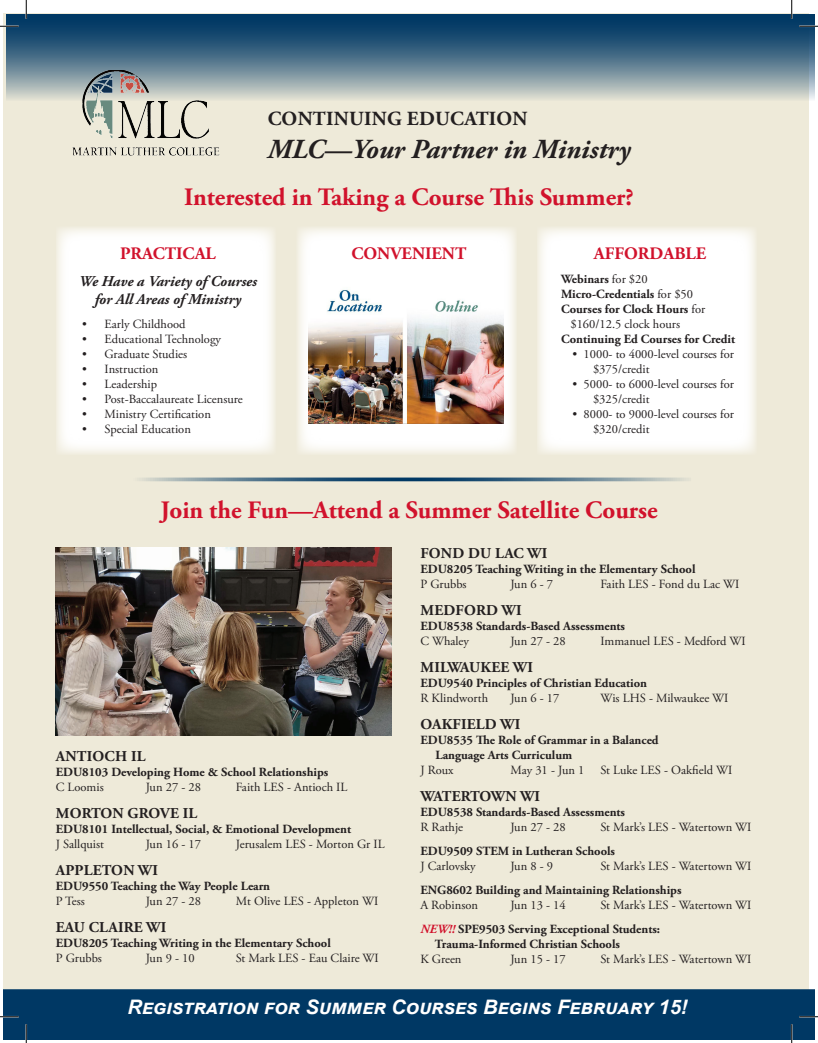
<style>
.page{position:relative;width:818px;height:1043px;background:#fff}
.page>*{position:absolute;margin:0;border:0;box-sizing:border-box;transform-origin:0 0}
.t1{font:italic 700 27.5px "Adobe Garamond Pro";color:#231f20}
.t2{font:700 25px "Adobe Garamond Pro";color:#d1122c}
.t3{font:italic 700 20px "Arial";color:#fff}
.t4{font:700 20px "Adobe Garamond Pro";letter-spacing:.015em;color:#231f20}
.t5{font:700 17.5px "Adobe Garamond Pro";color:#d1122c}
.t6{font:700 15px "Adobe Garamond Pro";letter-spacing:.015em;color:#231f20}
.t7{font:italic 700 15px "Adobe Garamond Pro";color:#231f20}
.t8{font:700 15px "Adobe Garamond Pro";letter-spacing:-.02em;color:#231f20}
.t9{font:12.5px/15px "Adobe Garamond Pro";color:#231f20}
.t10{font:700 12.5px/15px "Adobe Garamond Pro";color:#231f20}
.s1{font-weight:400}
.s2{font-style:italic;color:#d1122c}
</style>
<div class="page">
<div style="left:4px;top:13px;width:804px;height:980px;background:#eeead9"></div>
<svg style="left:298px;top:228px;width:218px;height:225px;background:#fbfbf8"></svg>
<div style="left:536px;top:226px;width:221px;height:229px;background:#fff"></div>
<div style="left:56px;top:226px;width:220px;height:229px;background:#fff"></div>
<svg style="left:6px;top:14px;width:808px;height:87px;background:#51748b"></svg>
<div style="left:4px;top:989px;width:810px;height:50px;background:#003864"></div>
<img style="left:64px;top:70px;width:169px;height:86px">
<img style="left:56px;top:547px;width:335px;height:188px">
<svg style="left:139px;top:477px;width:550px;height:4px;background:#6a8798"></svg>
<img style="left:308px;top:275px;width:195px;height:149px">
<svg style="left:0;top:25px;width:19px;height:2px"></svg>
<svg style="left:799px;top:25px;width:19px;height:2px"></svg>
<svg style="left:0;top:1015px;width:19px;height:2px"></svg>
<svg style="left:799px;top:1015px;width:19px;height:2px"></svg>
<svg style="left:25px;top:0;width:2px;height:19px"></svg>
<svg style="left:25px;top:1024px;width:2px;height:18px"></svg>
<svg style="left:790px;top:0;width:2px;height:19px"></svg>
<svg style="left:790px;top:1024px;width:2px;height:18px"></svg>
<p class="t4" style="left:268px;top:107px;width:261px">CONTINUING EDUCATION</p>
<p class="t1" style="left:268px;top:133px;width:364px">MLC—Your Partner in Ministry</p>
<p class="t2" style="left:184px;top:183px;width:451px">Interested in Taking a Course This Summer?</p>
<p class="t5" style="left:120px;top:243px;width:97px">PRACTICAL</p>
<p class="t7" style="left:79px;top:272px;width:180px">We Have a Variety of Courses</p>
<p class="t7" style="left:95px;top:290px;width:148px">for All Areas of Ministry</p>
<p class="t9" style="left:82px;top:316px;width:105px">• Early Childhood</p>
<p class="t9" style="left:82px;top:331px;width:140px">• Educational Technology</p>
<p class="t9" style="left:82px;top:346px;width:107px">• Graduate Studies</p>
<p class="t9" style="left:82px;top:361px;width:78px">• Instruction</p>
<p class="t9" style="left:82px;top:376px;width:76px">• Leadership</p>
<p class="t9" style="left:82px;top:391px;width:162px">• Post-Baccalaureate Licensure</p>
<p class="t9" style="left:82px;top:406px;width:130px">• Ministry Certification</p>
<p class="t9" style="left:82px;top:421px;width:110px">• Special Education</p>
<p class="t5" style="left:351px;top:243px;width:116px">CONVENIENT</p>
<p class="t5" style="left:594px;top:243px;width:114px">AFFORDABLE</p>
<p class="t10" style="left:561px;top:271px;width:88px">Webinars <span class="s1">for $20</span></p>
<p class="t10" style="left:561px;top:286px;width:133px">Micro-Credentials <span class="s1">for $50</span></p>
<p class="t10" style="left:561px;top:301px;width:146px">Courses for Clock Hours <span class="s1">for</span></p>
<p class="t9" style="left:570px;top:317px;width:111px">$160/12.5 clock hours</p>
<p class="t10" style="left:561px;top:331px;width:175px">Continuing Ed Courses for Credit</p>
<p class="t9" style="left:593px;top:347px;width:142px;text-indent:-21px">• 1000- to 4000-level courses for $375/credit</p>
<p class="t9" style="left:593px;top:377px;width:142px;text-indent:-21px">• 5000- to 6000-level courses for $325/credit</p>
<p class="t9" style="left:593px;top:407px;width:142px;text-indent:-21px">• 8000- to 9000-level courses for $320/credit</p>
<p class="t2" style="left:160px;top:496px;width:498px">Join the Fun—Attend a Summer Satellite Course</p>
<p class="t6" style="left:56px;top:747px;width:91px">ANTIOCH IL</p>
<p class="t10" style="left:56px;top:764px;width:274px">EDU8103 Developing Home &amp; School Relationships</p>
<p class="t9" style="left:56px;top:780px;width:49px">C Loomis</p>
<p class="t9" style="left:146px;top:780px;width:57px">Jun 27 - 28</p>
<p class="t9" style="left:236px;top:780px;width:113px">Faith LES - Antioch IL</p>
<p class="t6" style="left:56px;top:804px;width:143px">MORTON GROVE IL</p>
<p class="t10" style="left:56px;top:821px;width:297px">EDU8101 Intellectual, Social, &amp; Emotional Development</p>
<p class="t9" style="left:56px;top:837px;width:50px">J Sallquist</p>
<p class="t9" style="left:146px;top:837px;width:57px">Jun 16 - 17</p>
<p class="t9" style="left:236px;top:837px;width:150px">Jerusalem LES - Morton Gr IL</p>
<p class="t6" style="left:56px;top:861px;width:104px">APPLETON WI</p>
<p class="t10" style="left:56px;top:878px;width:216px">EDU9550 Teaching the Way People Learn</p>
<p class="t9" style="left:56px;top:894px;width:31px">P Tess</p>
<p class="t9" style="left:146px;top:894px;width:57px">Jun 27 - 28</p>
<p class="t9" style="left:236px;top:894px;width:144px">Mt Olive LES - Appleton WI</p>
<p class="t6" style="left:56px;top:918px;width:112px">EAU CLAIRE WI</p>
<p class="t10" style="left:56px;top:935px;width:276px">EDU8205 Teaching Writing in the Elementary School</p>
<p class="t9" style="left:56px;top:951px;width:48px">P Grubbs</p>
<p class="t9" style="left:146px;top:951px;width:50px">Jun 9 - 10</p>
<p class="t9" style="left:236px;top:951px;width:144px">St Mark LES - Eau Claire WI</p>
<p class="t6" style="left:420px;top:544px;width:128px">FOND DU LAC WI</p>
<p class="t10" style="left:420px;top:562px;width:276px">EDU8205 Teaching Writing in the Elementary School</p>
<p class="t9" style="left:420px;top:577px;width:48px">P Grubbs</p>
<p class="t9" style="left:510px;top:577px;width:44px">Jun 6 - 7</p>
<p class="t9" style="left:600px;top:577px;width:140px">Faith LES - Fond du Lac WI</p>
<p class="t6" style="left:420px;top:601px;width:103px">MEDFORD WI</p>
<p class="t10" style="left:420px;top:619px;width:206px">EDU8538 Standards-Based Assessments</p>
<p class="t9" style="left:420px;top:634px;width:50px">C Whaley</p>
<p class="t9" style="left:510px;top:634px;width:57px">Jun 27 - 28</p>
<p class="t9" style="left:600px;top:634px;width:147px">Immanuel LES - Medford WI</p>
<p class="t6" style="left:420px;top:658px;width:114px">MILWAUKEE WI</p>
<p class="t10" style="left:420px;top:676px;width:228px">EDU9540 Principles of Christian Education</p>
<p class="t9" style="left:420px;top:691px;width:69px">R Klindworth</p>
<p class="t9" style="left:510px;top:691px;width:50px">Jun 6 - 17</p>
<p class="t9" style="left:600px;top:691px;width:129px">Wis LHS - Milwaukee WI</p>
<p class="t6" style="left:420px;top:715px;width:101px">OAKFIELD WI</p>
<p class="t10" style="left:420px;top:733px;width:240px">EDU8535 The Role of Grammar in a Balanced</p>
<p class="t10" style="left:435px;top:748px;width:138px">Language Arts Curriculum</p>
<p class="t9" style="left:420px;top:763px;width:35px">J Roux</p>
<p class="t9" style="left:510px;top:763px;width:75px">May 31 - Jun 1</p>
<p class="t9" style="left:600px;top:763px;width:133px">St Luke LES - Oakfield WI</p>
<p class="t8" style="left:420px;top:787px;width:121px">WATERTOWN WI</p>
<p class="t10" style="left:420px;top:805px;width:206px">EDU8538 Standards-Based Assessments</p>
<p class="t9" style="left:420px;top:820px;width:44px">R Rathje</p>
<p class="t9" style="left:510px;top:820px;width:57px">Jun 27 - 28</p>
<p class="t9" style="left:600px;top:820px;width:152px">St Mark’s LES - Watertown WI</p>
<p class="t10" style="left:420px;top:844px;width:196px">EDU9509 STEM in Lutheran Schools</p>
<p class="t9" style="left:420px;top:859px;width:57px">J Carlovsky</p>
<p class="t9" style="left:510px;top:859px;width:44px">Jun 8 - 9</p>
<p class="t9" style="left:600px;top:859px;width:152px">St Mark’s LES - Watertown WI</p>
<p class="t10" style="left:420px;top:883px;width:262px">ENG8602 Building and Maintaining Relationships</p>
<p class="t9" style="left:420px;top:898px;width:59px">A Robinson</p>
<p class="t9" style="left:510px;top:898px;width:57px">Jun 13 - 14</p>
<p class="t9" style="left:600px;top:898px;width:152px">St Mark’s LES - Watertown WI</p>
<p class="t10" style="left:435px;top:922px;width:227px;text-indent:-15px"><span class="s2">NEW!!</span> SPE9503 Serving Exceptional Students:<br>Trauma-Informed Christian Schools</p>
<p class="t9" style="left:420px;top:952px;width:43px">K Green</p>
<p class="t9" style="left:510px;top:952px;width:57px">Jun 15 - 17</p>
<p class="t9" style="left:600px;top:952px;width:152px">St Mark’s LES - Watertown WI</p>
<p class="t3" style="left:127px;top:993px;width:561px">Registration for Summer Courses Begins February 15!</p>
</div>
